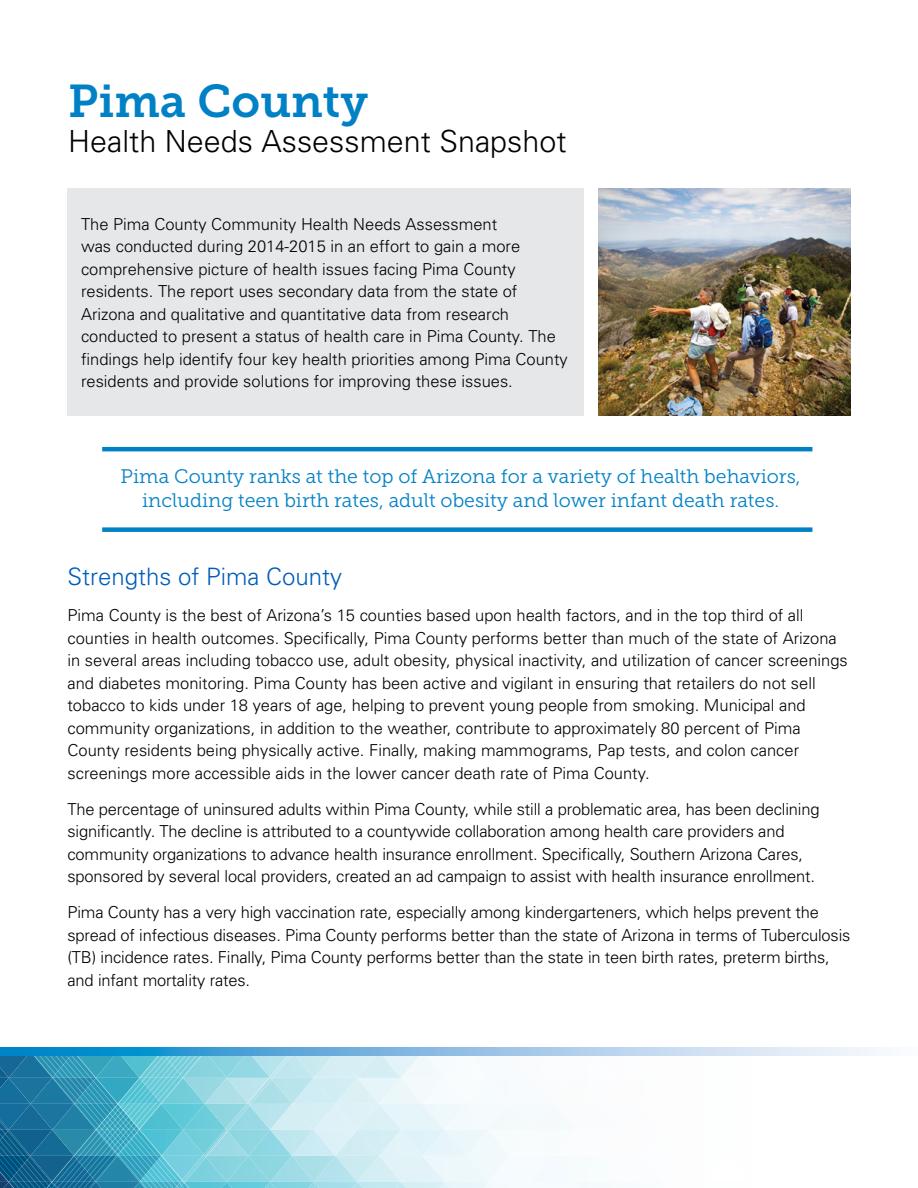
<style>
.page{position:relative;width:918px;height:1188px;background:#fff}
.page>*{position:absolute;margin:0;border:0;box-sizing:border-box;transform-origin:0 0}
.t1{font:45.75px "Museo Slab 700";color:#0081c6}
.t2{font:300 30.45px "Univers";color:#000}
.t3{font:300 24px "Univers";color:#005db9}
.t4{font:19.5px/24px "Museo Slab 300";color:#0081c6;text-align:center}
.t5{font:300 16.5px/22.5px "Univers";color:#000}
</style>
<div class="page">
<div style="left:68px;top:188px;width:516px;height:228px;background:#e6e7e8"></div>
<svg style="left:0;top:1056px;width:587px;height:132px"></svg>
<svg style="left:0;top:1047px;width:880px;height:9px;background:#7fbbe2"></svg>
<img style="left:599px;top:189px;width:251px;height:226px">
<hr style="left:102px;top:447px;width:710px;height:4px;background:#0081c6">
<div style="left:102px;top:527px;width:710px;height:5px;background:#0081c6"></div>
<h1 class="t1" style="left:68px;top:75px;width:301px">Pima County</h1>
<h2 class="t2" style="left:68px;top:123px;width:500px">Health Needs Assessment Snapshot</h2>
<p class="t5" style="left:81px;top:212px;width:488px">The Pima County Community Health Needs Assessment<br>was conducted during 2014-2015 in an effort to gain a more comprehensive picture of health issues facing Pima County residents. The report uses secondary data from the state of Arizona and qualitative and quantitative data from research conducted to present a status of health care in Pima County. The findings help identify four key health priorities among Pima County residents and provide solutions for improving these issues.</p>
<p class="t4" style="left:121px;top:465px;width:682px">Pima County ranks at the top of Arizona for a variety of health behaviors, including teen birth rates, adult obesity and lower infant death rates.</p>
<h3 class="t3" style="left:68px;top:562px;width:276px">Strengths of Pima County</h3>
<p class="t5" style="left:68px;top:604px;width:782px">Pima County is the best of Arizona’s 15 counties based upon health factors, and in the top third of all counties in health outcomes. Specifically, Pima County performs better than much of the state of Arizona in several areas including tobacco use, adult obesity, physical inactivity, and utilization of cancer screenings and diabetes monitoring. Pima County has been active and vigilant in ensuring that retailers do not sell tobacco to kids under 18 years of age, helping to prevent young people from smoking. Municipal and community organizations, in addition to the weather, contribute to approximately 80 percent of Pima County residents being physically active. Finally, making mammograms, Pap tests, and colon cancer screenings more accessible aids in the lower cancer death rate of Pima County.</p>
<p class="t5" style="left:68px;top:797px;width:754px">The percentage of uninsured adults within Pima County, while still a problematic area, has been declining significantly. The decline is attributed to a countywide collaboration among health care providers and community organizations to advance health insurance enrollment. Specifically, Southern Arizona Cares, sponsored by several local providers, created an ad campaign to assist with health insurance enrollment.</p>
<p class="t5" style="left:68px;top:901px;width:784px">Pima County has a very high vaccination rate, especially among kindergarteners, which helps prevent the spread of infectious diseases. Pima County performs better than the state of Arizona in terms of Tuberculosis (TB) incidence rates. Finally, Pima County performs better than the state in teen birth rates, preterm births, and infant mortality rates.</p>
</div>
